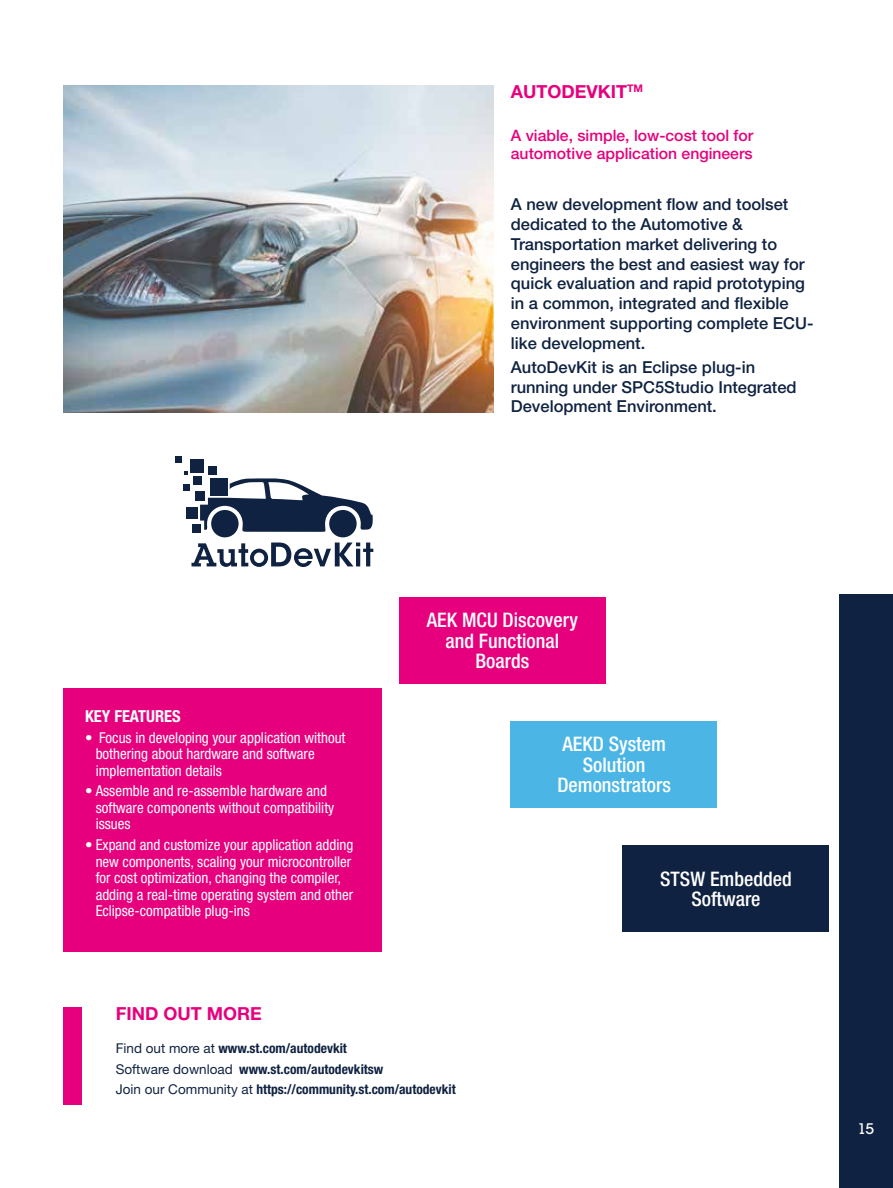
<style>
.page{position:relative;width:893px;height:1188px;background:#fff}
.page>*{position:absolute;margin:0;border:0;box-sizing:border-box;transform-origin:0 0}
.t1{font:500 condensed 20.1px/20.1px "Helvetica Neue LT Std";color:#fff;text-align:center}
.t2{font:700 18px "Helvetica Neue LT Std";color:#e6007d}
.t3{font:500 16.5px/19.8px "Helvetica Neue LT Std";color:#0f2241}
.t4{font:700 condensed 16.5px "Helvetica Neue LT Std";color:#fff}
.t5{font:500 15.75px/18px "Helvetica Neue LT Std";color:#e6007d}
.t6{font:condensed 15px/16.5px "Helvetica Neue LT Std";color:#fff}
.t7{font:500 15px "Lubalin Graph Std";color:#fff}
.t8{font:700 condensed 13.5px/20.4px "Helvetica Neue LT Std";color:#0f2241}
.s1{font-weight:400;font-stretch:normal}
</style>
<div class="page">
<div style="left:839px;top:594px;width:54px;height:594px;background:#0f2241"></div>
<div style="left:399px;top:597px;width:206px;height:86px;background:#e6007d"></div>
<div style="left:511px;top:722px;width:206px;height:86px;background:#4bb6e6"></div>
<div style="left:623px;top:846px;width:206px;height:86px;background:#0f2241"></div>
<div style="left:190px;top:459px;width:14px;height:14px;background:#0f2241"></div>
<div style="left:184px;top:484px;width:6px;height:7px;background:#0f2241"></div>
<div style="left:194px;top:477px;width:8px;height:8px;background:#0f2241"></div>
<div style="left:208px;top:466px;width:8px;height:8px;background:#0f2241"></div>
<div style="left:195px;top:492px;width:10px;height:9px;background:#0f2241"></div>
<svg style="left:184px;top:471px;width:3px;height:4px"></svg>
<div style="left:186px;top:507px;width:12px;height:11px;background:#0f2241"></div>
<div style="left:176px;top:456px;width:6px;height:7px;background:#0f2241"></div>
<div style="left:192px;top:524px;width:9px;height:9px;background:#0f2241"></div>
<svg style="left:200px;top:478px;width:173px;height:55px"></svg>
<div style="left:211px;top:510px;width:28px;height:27px;background:#0f2241;border-radius:50%"></div>
<div style="left:329px;top:510px;width:28px;height:27px;background:#0f2241;border-radius:50%"></div>
<svg style="left:191px;top:543px;width:182px;height:24px"></svg>
<div style="left:64px;top:689px;width:318px;height:263px;background:#e6007d"></div>
<img style="left:64px;top:85px;width:430px;height:327px">
<div style="left:64px;top:1007px;width:18px;height:97px;background:#e6007d"></div>
<p class="t2" style="left:511px;top:80px;width:134px">AUTODEVKIT<sup>TM</sup></p>
<p class="t5" style="left:511px;top:126px;width:244px">A viable, simple, low-cost tool for automotive application engineers</p>
<p class="t3" style="left:511px;top:194px;width:304px">A new development flow and toolset dedicated to the Automotive &amp; Transportation market delivering to engineers the best and easiest way for quick evaluation and rapid prototyping in a common, integrated and flexible environment supporting complete ECU&shy;like development.</p>
<p class="t3" style="left:511px;top:357px;width:287px">AutoDevKit is an Eclipse plug-in running under SPC5Studio Integrated<br>Development Environment.</p>
<p class="t4" style="left:85px;top:706px;width:97px">KEY FEATURES</p>
<p class="t6" style="left:96px;top:729px;width:251px;text-indent:-11px">• Focus in developing your application without bothering about hardware and software implementation details</p>
<p class="t6" style="left:96px;top:783px;width:240px;text-indent:-11px">• Assemble and re-assemble hardware and software components without compatibility issues</p>
<p class="t6" style="left:96px;top:836px;width:259px;text-indent:-11px">• Expand and customize your application adding new components, scaling your microcontroller for cost optimization, changing the compiler, adding a real-time operating system and other Eclipse-compatible plug-ins</p>
<h1 class="t1" style="left:427px;top:610px;width:152px">AEK MCU Discovery and Functional<br>Boards</h1>
<h1 class="t1" style="left:557px;top:734px;width:115px">AEKD System<br>Solution<br>Demonstrators</h1>
<h1 class="t1" style="left:660px;top:869px;width:133px">STSW Embedded<br>Software</h1>
<p class="t2" style="left:116px;top:1002px;width:147px">FIND OUT MORE</p>
<p class="t8" style="left:116px;top:1038px;width:342px"><span class="s1">Find out more at</span> www.st.com/autodevkit<br><span class="s1">Software download</span> www.st.com/autodevkitsw<br><span class="s1">Join our Community at</span> https://community.st.com/autodevkit</p>
<p class="t7" style="left:858px;top:1119px;width:18px">15</p>
</div>
